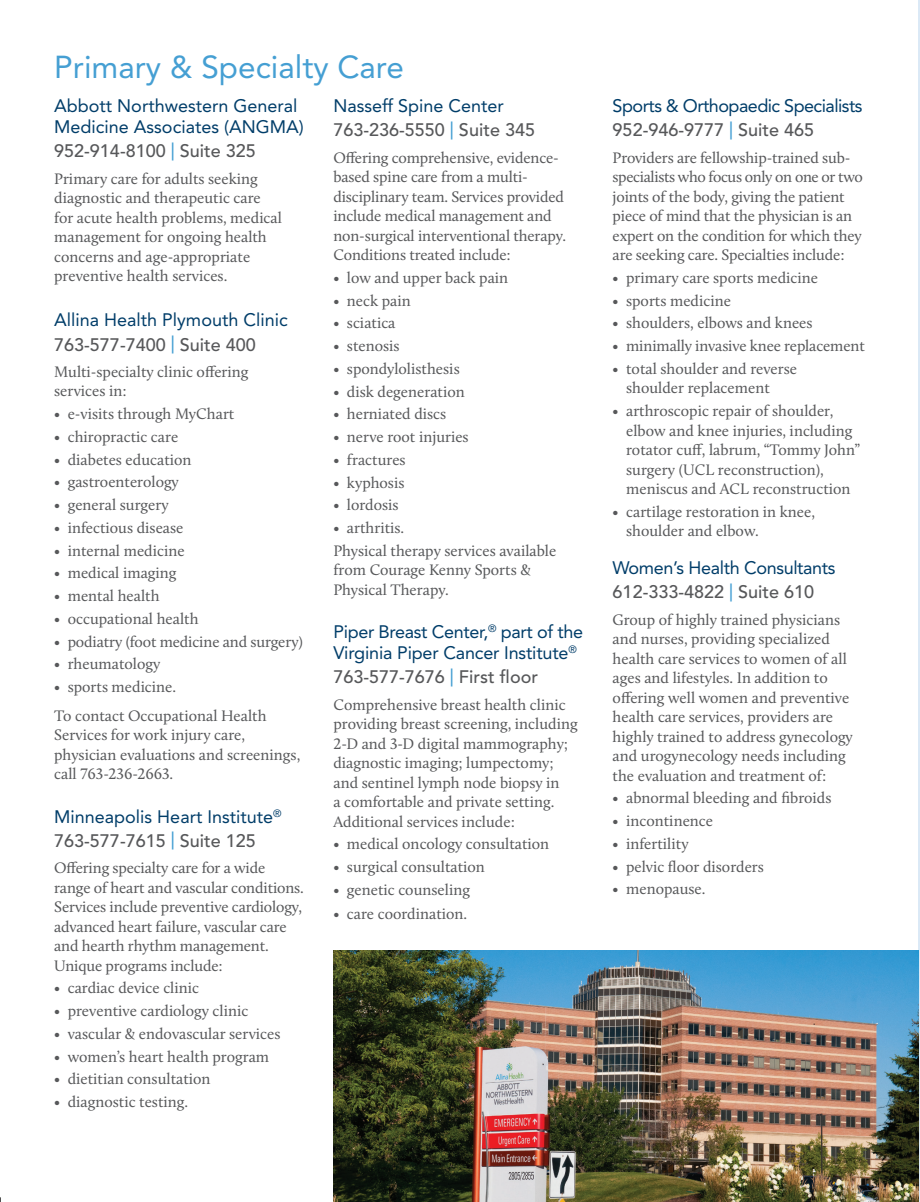
<style>
.page{position:relative;width:920px;height:1202px;background:#fff}
.page>*{position:absolute;margin:0;border:0;box-sizing:border-box;transform-origin:0 0}
.t1{font:31.5px "Avenir LT Std";color:#459fd3}
.t2{font:18px/24.3px "Avenir LT Std";letter-spacing:-.01em;color:#003d69}
.t3{font:500 18px/24.3px "Avenir LT Std";color:#57585a}
.t4{font:18px/24.3px "Avenir LT Std";letter-spacing:-.03em;color:#003d69}
.t5{font:15.75px/19.5px "Calluna";color:#57585a}
.s1{color:#459fd3}
.s2{font-weight:500;color:#57585a}
.s3{font-weight:500;color:#459fd3}
.s4{font-weight:400;color:#003d69}
</style>
<div class="page">
<hr style="left:918px;top:0;width:1px;height:1202px;background:#dbe9f6">
<img style="left:333px;top:951px;width:585px;height:250px">
<svg style="left:917px;top:1197px;width:3px;height:5px"></svg>
<h1 class="t1" style="left:54px;top:49px;width:351px">Primary &amp; Specialty Care</h1>
<p class="t2" style="left:54px;top:95px;width:251px;line-height:21px">Abbott Northwestern General<br>Medicine Associates (ANGMA)</p>
<p class="t3" style="left:54px;top:139px;width:203px">952-914-8100 <span class="s1">|</span> Suite 325</p>
<p class="t5" style="left:54px;top:168px;width:229px">Primary care for adults seeking diagnostic and therapeutic care for acute health problems, medical management for ongoing health concerns and age-appropriate preventive health services.</p>
<p class="t2" style="left:54px;top:308px;width:235px">Allina Health Plymouth Clinic<br><span class="s2">763-577-7400</span> <span class="s3">|</span> <span class="s2">Suite 400</span></p>
<p class="t5" style="left:54px;top:362px;width:196px">Multi-specialty clinic offering services in:</p>
<p class="t5" style="left:54px;top:404px;width:182px">• e-visits through MyChart</p>
<p class="t5" style="left:54px;top:427px;width:125px">• chiropractic care</p>
<p class="t5" style="left:54px;top:449px;width:139px">• diabetes education</p>
<p class="t5" style="left:54px;top:472px;width:126px">• gastroenterology</p>
<p class="t5" style="left:54px;top:495px;width:116px">• general surgery</p>
<p class="t5" style="left:54px;top:518px;width:131px">• infectious disease</p>
<p class="t5" style="left:54px;top:540px;width:132px">• internal medicine</p>
<p class="t5" style="left:54px;top:563px;width:124px">• medical imaging</p>
<p class="t5" style="left:54px;top:586px;width:107px">• mental health</p>
<p class="t5" style="left:54px;top:609px;width:146px">• occupational health</p>
<p class="t5" style="left:54px;top:631px;width:250px">• podiatry (foot medicine and surgery)</p>
<p class="t5" style="left:54px;top:654px;width:108px">• rheumatology</p>
<p class="t5" style="left:54px;top:672px;width:214px;line-height:28.5px">• sports medicine.<br>To contact Occupational Health</p>
<p class="t5" style="left:54px;top:725px;width:247px">Services for work injury care, physician evaluations and screenings, call 763-236-2663.</p>
<p class="t2" style="left:54px;top:804px;width:229px">Minneapolis Heart Institute<sup>®<br></sup><span class="s2">763-577-7615</span> <span class="s3">|</span> <span class="s2">Suite 125</span></p>
<p class="t5" style="left:54px;top:858px;width:251px">Offering specialty care for a wide range of heart and vascular conditions.<br>Services include preventive cardiology, advanced heart failure, vascular care and hearth rhythm management.<br>Unique programs include:</p>
<p class="t5" style="left:54px;top:978px;width:146px">• cardiac device clinic</p>
<p class="t5" style="left:54px;top:1001px;width:196px">• preventive cardiology clinic</p>
<p class="t5" style="left:54px;top:1023px;width:228px">• vascular &amp; endovascular services</p>
<p class="t5" style="left:54px;top:1046px;width:216px">• women’s heart health program</p>
<p class="t5" style="left:54px;top:1069px;width:158px">• dietitian consultation</p>
<p class="t5" style="left:54px;top:1092px;width:135px">• diagnostic testing.</p>
<p class="t3" style="left:333px;top:94px;width:203px"><span class="s4">Nasseff Spine Center<br></span>763-236-5550 <span class="s1">|</span> Suite 345</p>
<p class="t5" style="left:333px;top:147px;width:234px">Offering comprehensive, evidence&shy;based spine care from a multi&shy;disciplinary team. Services provided include medical management and non-surgical interventional therapy.<br>Conditions treated include:</p>
<p class="t5" style="left:333px;top:268px;width:176px">• low and upper back pain</p>
<p class="t5" style="left:333px;top:290px;width:79px">• neck pain</p>
<p class="t5" style="left:333px;top:313px;width:64px">• sciatica</p>
<p class="t5" style="left:333px;top:336px;width:68px">• stenosis</p>
<p class="t5" style="left:333px;top:359px;width:128px">• spondylolisthesis</p>
<p class="t5" style="left:333px;top:381px;width:133px">• disk degeneration</p>
<p class="t5" style="left:333px;top:404px;width:114px">• herniated discs</p>
<p class="t5" style="left:333px;top:427px;width:137px">• nerve root injuries</p>
<p class="t5" style="left:333px;top:450px;width:74px">• fractures</p>
<p class="t5" style="left:333px;top:472px;width:73px">• kyphosis</p>
<p class="t5" style="left:333px;top:495px;width:67px">• lordosis</p>
<p class="t5" style="left:333px;top:516px;width:224px;line-height:22.8px">• arthritis.<br>Physical therapy services available</p>
<p class="t5" style="left:333px;top:560px;width:199px">from Courage Kenny Sports &amp;<br>Physical Therapy.</p>
<p class="t2" style="left:333px;top:622px;width:251px;line-height:21px">Piper Breast Center,<sup>®</sup> part of the<br>Virginia Piper Cancer Institute<sup>®</sup></p>
<p class="t3" style="left:333px;top:665px;width:206px">763-577-7676 <span class="s1">|</span> First floor</p>
<p class="t5" style="left:333px;top:694px;width:246px">Comprehensive breast health clinic providing breast screening, including 2-D and 3-D digital mammography; diagnostic imaging; lumpectomy; and sentinel lymph node biopsy in<br>a comfortable and private setting.<br>Additional services include:</p>
<p class="t5" style="left:333px;top:834px;width:217px">• medical oncology consultation</p>
<p class="t5" style="left:333px;top:857px;width:153px">• surgical consultation</p>
<p class="t5" style="left:333px;top:880px;width:138px">• genetic counseling</p>
<p class="t5" style="left:333px;top:904px;width:135px">• care coordination.</p>
<p class="t4" style="left:612px;top:94px;width:251px">Sports &amp; Orthopaedic Specialists<br><span class="s2">952-946-9777</span> <span class="s3">|</span> <span class="s2">Suite 465</span></p>
<p class="t5" style="left:612px;top:147px;width:252px">Providers are fellowship-trained sub&shy;specialists who focus only on one or two joints of the body, giving the patient piece of mind that the physician is an expert on the condition for which they are seeking care. Specialties include:</p>
<p class="t5" style="left:612px;top:268px;width:207px">• primary care sports medicine</p>
<p class="t5" style="left:612px;top:290px;width:120px">• sports medicine</p>
<p class="t5" style="left:612px;top:313px;width:201px">• shoulders, elbows and knees</p>
<p class="t5" style="left:612px;top:336px;width:253px">• minimally invasive knee replacement</p>
<p class="t5" style="left:626px;top:359px;width:172px;text-indent:-13px">• total shoulder and reverse shoulder replacement</p>
<p class="t5" style="left:626px;top:401px;width:236px;text-indent:-13px">• arthroscopic repair of shoulder, elbow and knee injuries, including rotator cuff, labrum, “Tommy John” surgery (UCL reconstruction), meniscus and ACL reconstruction</p>
<p class="t5" style="left:626px;top:502px;width:190px;text-indent:-13px">• cartilage restoration in knee, shoulder and elbow.</p>
<p class="t2" style="left:612px;top:556px;width:224px">Women’s Health Consultants<br><span class="s2">612-333-4822</span> <span class="s3">|</span> <span class="s2">Suite 610</span></p>
<p class="t5" style="left:612px;top:609px;width:242px">Group of highly trained physicians and nurses, providing specialized health care services to women of all ages and lifestyles. In addition to offering well women and preventive health care services, providers are highly trained to address gynecology and urogynecology needs including the evaluation and treatment of:</p>
<p class="t5" style="left:612px;top:788px;width:220px">• abnormal bleeding and fibroids</p>
<p class="t5" style="left:612px;top:811px;width:102px">• incontinence</p>
<p class="t5" style="left:612px;top:834px;width:77px">• infertility</p>
<p class="t5" style="left:612px;top:856px;width:153px">• pelvic floor disorders</p>
<p class="t5" style="left:612px;top:879px;width:94px">• menopause.</p>
</div>
